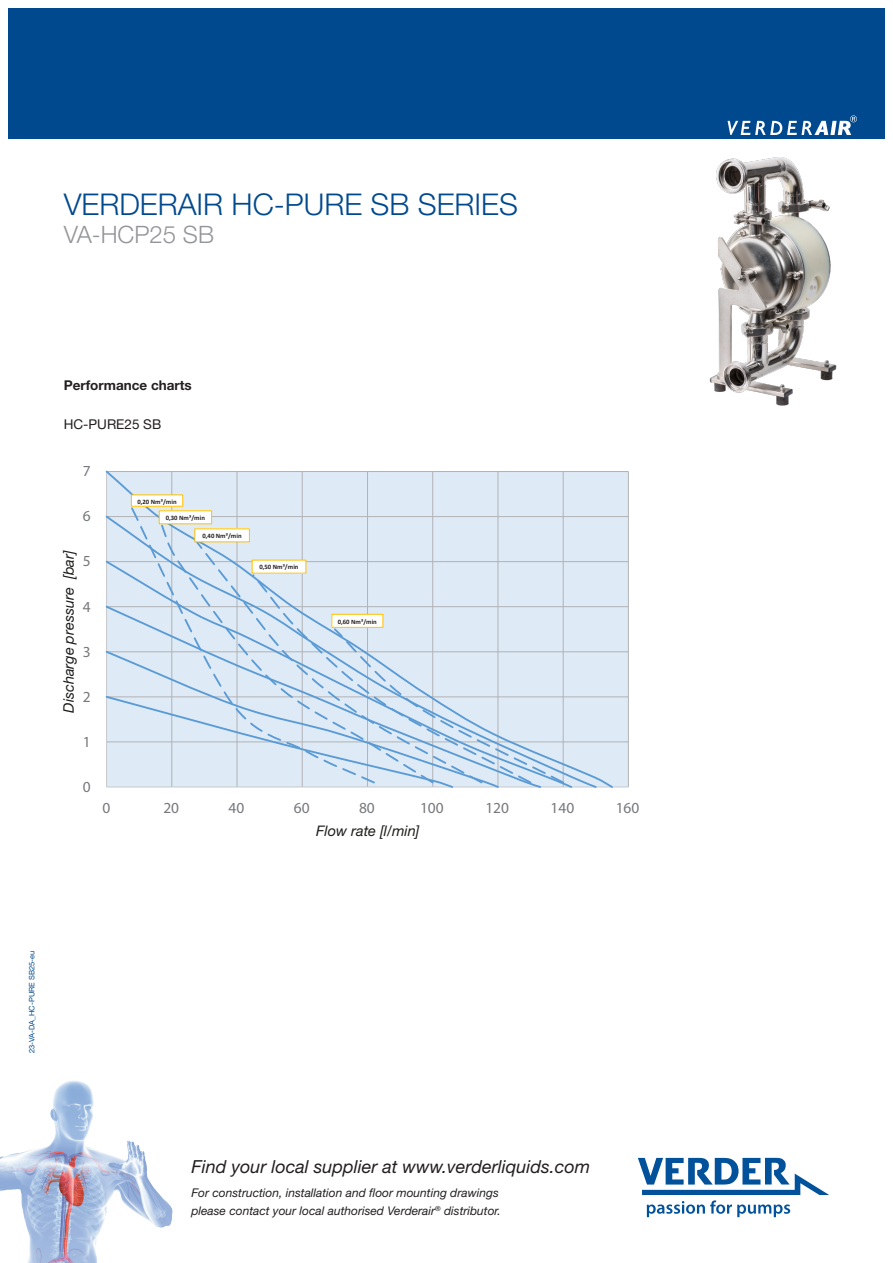
<style>
.page{position:relative;width:893px;height:1263px;background:#fff}
.page>*{position:absolute;margin:0;border:0;box-sizing:border-box;transform-origin:0 0}
.t1{font:300 30px "Helvetica Neue LT Std";color:#01498e}
.t2{font:300 24px "Helvetica Neue LT Std";color:#939598}
.t3{font:italic 18px "Helvetica Neue LT Std";color:#231f20}
.t4{font:15.45px "Myriad Pro";letter-spacing:-.005em;color:#76787b}
.t5{font:italic 14.55px "Helvetica Neue LT Std";color:#1d1d1b}
.Subhead{font:700 13.5px "Helvetica Neue LT Std";color:#231f20}
.Body_new{font:13.5px "Helvetica Neue LT Std";color:#231f20}
.t6{font:italic 12px/18px "Helvetica Neue LT Std";color:#231f20}
.t7{font:7.5px "Helvetica Neue LT Std";color:#01498e}
.t8{font:700 6.75px "Calibri";color:#231f20}
</style>
<div class="page">
<div style="left:721px;top:9px;width:163px;height:130px;background:#01498e"></div>
<div style="left:9px;top:9px;width:724px;height:130px;background:#01498e"></div>
<svg style="left:728px;top:116px;width:129px;height:19px"></svg>
<img style="left:709px;top:157px;width:128px;height:249px">
<svg style="left:638px;top:1158px;width:191px;height:59px"></svg>
<img style="left:0;top:1081px;width:173px;height:182px">
<div style="left:107px;top:471px;width:521px;height:316px;background:#deebf7"></div>
<hr style="left:107px;top:742px;width:521px;height:1px;background:#b1b2b6">
<hr style="left:107px;top:696px;width:521px;height:1px;background:#b1b2b6">
<hr style="left:107px;top:651px;width:521px;height:1px;background:#b1b2b6">
<hr style="left:107px;top:606px;width:521px;height:1px;background:#b1b2b6">
<hr style="left:107px;top:561px;width:521px;height:1px;background:#b1b2b6">
<hr style="left:107px;top:516px;width:521px;height:1px;background:#b1b2b6">
<hr style="left:107px;top:471px;width:521px;height:1px;background:#b1b2b6">
<hr style="left:628px;top:471px;width:1px;height:316px;background:#b1b2b6">
<hr style="left:107px;top:787px;width:521px;height:1px;background:#c7c8ca">
<svg style="left:105px;top:470px;width:510px;height:318px"></svg>
<svg style="left:105px;top:514px;width:493px;height:274px"></svg>
<svg style="left:105px;top:559px;width:469px;height:229px"></svg>
<svg style="left:127px;top:500px;width:249px;height:127px"></svg>
<svg style="left:160px;top:523px;width:275px;height:104px"></svg>
<svg style="left:192px;top:536px;width:292px;height:91px"></svg>
<svg style="left:251px;top:572px;width:282px;height:55px"></svg>
<svg style="left:105px;top:627px;width:461px;height:161px"></svg>
<div style="left:131px;top:495px;width:52px;height:11px;background:#fff"></div>
<div style="left:159px;top:511px;width:53px;height:13px;background:#fff"></div>
<div style="left:195px;top:529px;width:54px;height:13px;background:#fff"></div>
<div style="left:252px;top:560px;width:54px;height:13px;background:#fff"></div>
<div style="left:332px;top:614px;width:51px;height:13px;background:#fff"></div>
<div style="left:332px;top:614px;width:51px;height:14px;border:1px solid #ffc000"></div>
<h1 class="t1" style="left:64px;top:185px;width:456px">VERDERAIR HC-PURE SB SERIES</h1>
<h2 class="t2" style="left:64px;top:220px;width:152px">VA-HCP25 SB</h2>
<p class="Subhead" style="left:64px;top:377px;width:129px">Performance charts</p>
<p class="Body_new" style="left:64px;top:416px;width:99px">HC-PURE25 SB</p>
<p class="t4" style="left:83px;top:462px;width:9px">7</p>
<p class="t4" style="left:83px;top:507px;width:9px">6</p>
<p class="t5" style="left:60px;top:713px;width:165px;rotate:-90deg">Discharge pressure [bar]</p>
<p class="t4" style="left:83px;top:552px;width:9px">5</p>
<p class="t4" style="left:83px;top:597px;width:9px">4</p>
<p class="t4" style="left:83px;top:642px;width:9px">3</p>
<p class="t4" style="left:83px;top:687px;width:9px">2</p>
<p class="t4" style="left:83px;top:732px;width:9px">1</p>
<p class="t8" style="left:137px;top:497px;width:41px">0,20 Nm³/min</p>
<p class="t8" style="left:166px;top:513px;width:41px">0,30 Nm³/min</p>
<p class="t8" style="left:203px;top:531px;width:41px">0,40 Nm³/min</p>
<p class="t8" style="left:259px;top:562px;width:41px">0,50 Nm³/min</p>
<p class="t8" style="left:338px;top:616px;width:41px">0,60 Nm³/min</p>
<p class="t4" style="left:83px;top:777px;width:9px">0</p>
<p class="t4" style="left:102px;top:799px;width:9px">0</p>
<p class="t4" style="left:163px;top:799px;width:17px">20</p>
<p class="t4" style="left:229px;top:799px;width:17px">40</p>
<p class="t4" style="left:294px;top:799px;width:17px">60</p>
<p class="t4" style="left:359px;top:799px;width:17px">80</p>
<p class="t4" style="left:420px;top:799px;width:25px">100</p>
<p class="t4" style="left:485px;top:799px;width:25px">120</p>
<p class="t4" style="left:551px;top:799px;width:25px">140</p>
<p class="t4" style="left:616px;top:799px;width:25px">160</p>
<p class="t5" style="left:316px;top:821px;width:105px">Flow rate [l/min]</p>
<p class="t7" style="left:27px;top:1053px;width:104px;rotate:-90deg">23-VA-DA_HC-PURE SB25-eu</p>
<h3 class="t3" style="left:191px;top:1156px;width:400px">Find your local supplier at www.verderliquids.com</h3>
<p class="t6" style="left:191px;top:1183px;width:311px">For construction, installation and floor mounting drawings please contact your local authorised Verderair<sup>®</sup> distributor.</p>
</div>
